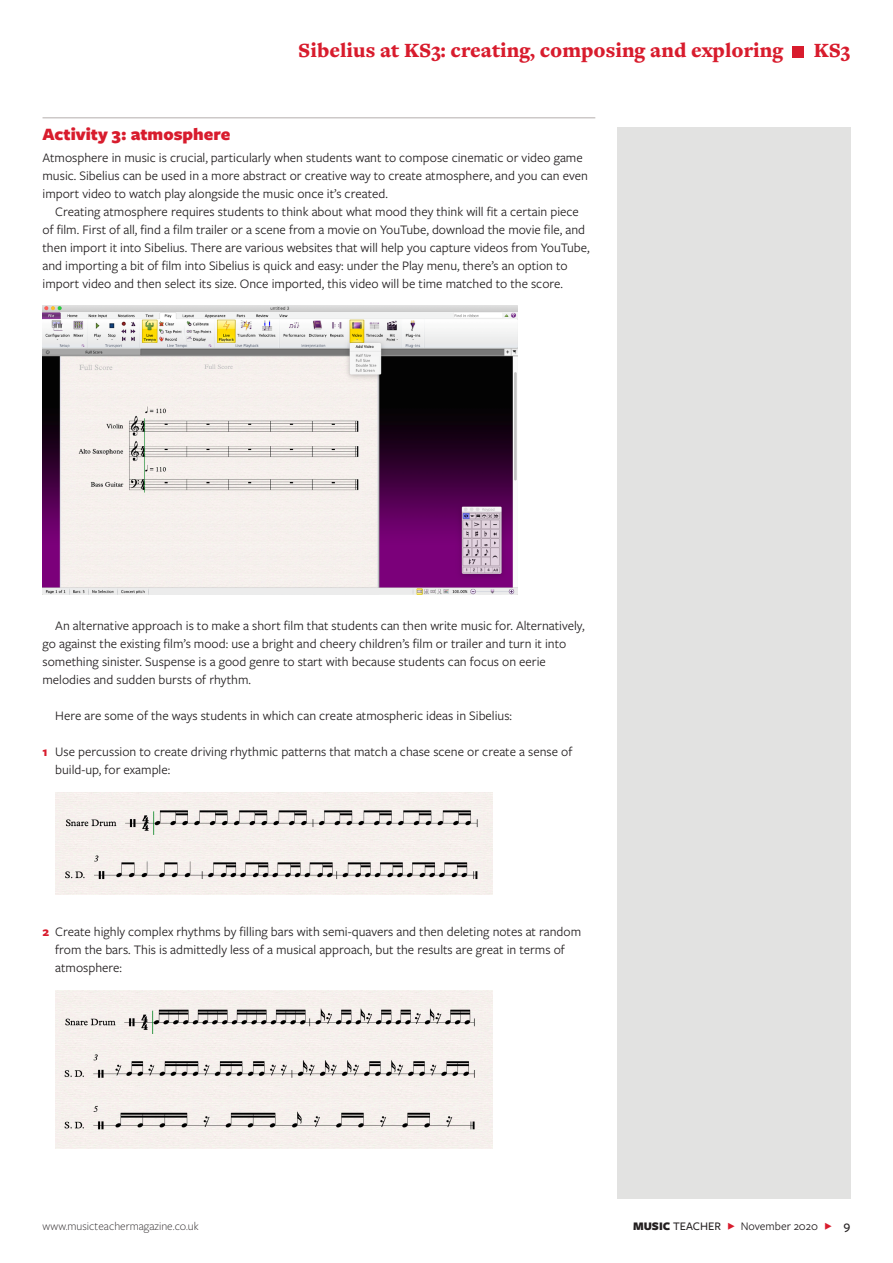
<style>
.page{position:relative;width:893px;height:1263px;background:#fff}
.page>*{position:absolute;margin:0;border:0;box-sizing:border-box;transform-origin:0 0}
.t1{font:900 21px "Freight Text Pro";color:#d81c2d}
.Sub_Head_A___MTSoW{font:900 18px "Freight Sans Pro";color:#d81c2d}
.Body_Text___MTSoW{font:13.5px/18px "Freight Sans Pro";color:#231f20}
.Body_Text_No_Indent{font:13.5px/18px "Freight Sans Pro";color:#231f20}
.t2{font:300 12px "Freight Sans Pro";color:#231f20}
.t3{font:12px "Freight Sans Pro";color:#231f20}
.s1{font-weight:700;color:#d81c2d}
.s2{font-weight:900}
.s3{font-weight:500}
.s4{color:#d81c2d}
.s5{font-weight:500;font-size:13.5px}
</style>
<div class="page">
<div style="left:617px;top:128px;width:233px;height:1071px;background:#e2e2e1"></div>
<div style="left:793px;top:46px;width:11px;height:11px;background:#d81c2d"></div>
<hr style="left:43px;top:117px;width:552px;height:1px;background:#cdc9c8">
<img style="left:43px;top:306px;width:474px;height:288px">
<img style="left:55px;top:792px;width:438px;height:102px">
<img style="left:55px;top:990px;width:438px;height:158px">
<h1 class="t1" style="left:298px;top:36px;width:486px">Sibelius at KS3: creating, composing and exploring</h1>
<h1 class="t1" style="left:814px;top:36px;width:38px">KS3</h1>
<p class="Sub_Head_A___MTSoW" style="left:43px;top:121px;width:189px">Activity 3: atmosphere</p>
<p class="Body_Text_No_Indent" style="left:43px;top:148px;width:547px">Atmosphere in music is crucial, particularly when students want to compose cinematic or video game music. Sibelius can be used in a more abstract or creative way to create atmosphere, and you can even import video to watch play alongside the music once it’s created.</p>
<p class="Body_Text___MTSoW" style="left:43px;top:202px;width:549px;text-indent:13px">Creating atmosphere requires students to think about what mood they think will fit a certain piece of film. First of all, find a film trailer or a scene from a movie on YouTube, download the movie file, and then import it into Sibelius. There are various websites that will help you capture videos from YouTube, and importing a bit of film into Sibelius is quick and easy: under the Play menu, there’s an option to import video and then select its size. Once imported, this video will be time matched to the score.</p>
<p class="Body_Text___MTSoW" style="left:43px;top:616px;width:544px;text-indent:13px">An alternative approach is to make a short film that students can then write music for. Alternatively, go against the existing film’s mood: use a bright and cheery children’s film or trailer and turn it into something sinister. Suspense is a good genre to start with because students can focus on eerie melodies and sudden bursts of rhythm.</p>
<p class="Body_Text___MTSoW" style="left:55px;top:706px;width:458px">Here are some of the ways students in which can create atmospheric ideas in Sibelius:</p>
<p class="Body_Text___MTSoW" style="left:55px;top:742px;width:519px;text-indent:-13px"><span class="s1">1</span> Use percussion to create driving rhythmic patterns that match a chase scene or create a sense of build-up, for example:</p>
<p class="Body_Text___MTSoW" style="left:55px;top:922px;width:527px;text-indent:-13px"><span class="s1">2</span> Create highly complex rhythms by filling bars with semi-quavers and then deleting notes at random from the bars. This is admittedly less of a musical approach, but the results are great in terms of atmosphere:</p>
<p class="t2" style="left:43px;top:1218px;width:158px">www.musicteachermagazine.co.uk</p>
<p class="t3" style="left:633px;top:1218px;width:219px"><span class="s2">MUSIC</span> <span class="s3">TEACHER</span> <span class="s4">F</span> November 2020 <span class="s4">F</span> <span class="s5">9</span></p>
</div>
